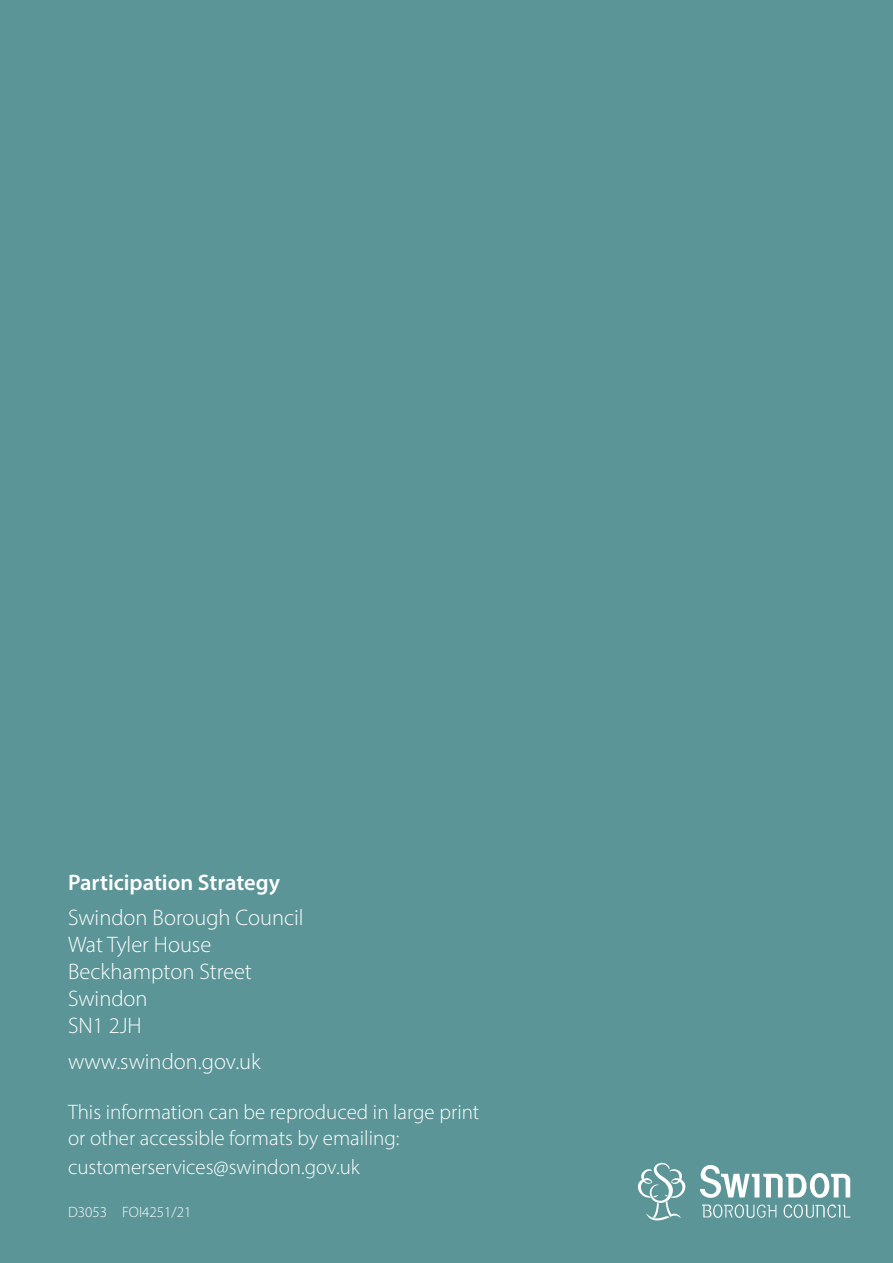
<style>
.page{position:relative;width:893px;height:1263px;background:#5c9597}
.page>*{position:absolute;margin:0;border:0;box-sizing:border-box;transform-origin:0 0}
.t1{font:300 22.5px "Myriad Pro";color:#fff}
.t2{font:600 22.5px "Myriad Pro";color:#fff}
.t3{font:300 21px/25.2px "Myriad Pro";color:#fff}
.t4{font:300 15px "Myriad Pro";color:#fff}
</style>
<div class="page">
<svg style="left:638px;top:1163px;width:212px;height:57px"></svg>
<p class="t2" style="left:68px;top:868px;width:214px">Participation Strategy</p>
<p class="t1" style="left:68px;top:904px;width:237px">Swindon Borough Council</p>
<p class="t1" style="left:68px;top:931px;width:145px">Wat Tyler House</p>
<p class="t1" style="left:68px;top:958px;width:185px">Beckhampton Street</p>
<p class="t1" style="left:68px;top:985px;width:81px">Swindon</p>
<p class="t1" style="left:68px;top:1012px;width:75px">SN1 2JH</p>
<p class="t1" style="left:68px;top:1047px;width:194px">www.swindon.gov.uk</p>
<p class="t3" style="left:68px;top:1099px;width:413px">This information can be reproduced in large print or other accessible formats by emailing:</p>
<p class="t3" style="left:68px;top:1154px;width:293px">customerservices@swindon.gov.uk</p>
<p class="t4" style="left:68px;top:1203px;width:125px">D3053 FOI4251/21</p>
</div>
